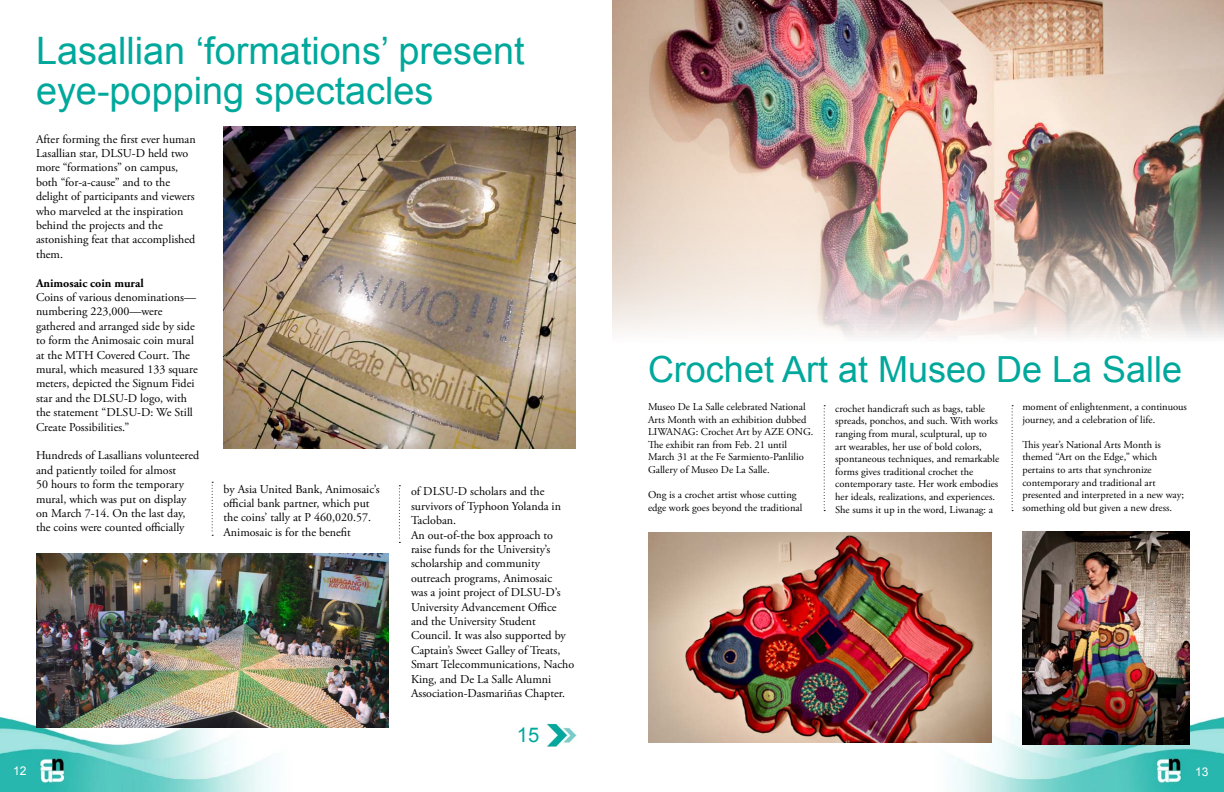
<style>
.page{position:relative;width:1224px;height:792px;background:#fff}
.page>*{position:absolute;margin:0;border:0;box-sizing:border-box;transform-origin:0 0}
.t1{font:37.8px/40px "Arial";color:#00a89c}
.t2{font:36px "Arial";color:#00a89c}
.t3{font:20.3px "Arial";color:#00a89c}
.t4{font:12px/14.4px "Adobe Garamond Pro";color:#000}
.t5{font:700 12px "Adobe Garamond Pro";color:#000}
.t6{font:12px "Arial";color:#fff}
.t7{font:10.5px/12.6px "Adobe Garamond Pro";color:#000}
</style>
<div class="page">
<img style="left:866px;top:702px;width:358px;height:90px">
<img style="left:0;top:717px;width:273px;height:75px">
<img style="left:612px;top:0;width:612px;height:338px">
<svg style="left:824px;top:405px;width:1px;height:106px"></svg>
<svg style="left:399px;top:485px;width:1px;height:58px"></svg>
<svg style="left:212px;top:482px;width:1px;height:54px"></svg>
<svg style="left:1012px;top:405px;width:1px;height:106px"></svg>
<img style="left:648px;top:533px;width:343px;height:209px">
<img style="left:1022px;top:532px;width:167px;height:212px">
<img style="left:224px;top:126px;width:352px;height:322px">
<img style="left:36px;top:553px;width:352px;height:175px">
<img style="left:545px;top:723px;width:32px;height:24px">
<h1 class="t1" style="left:36px;top:31px;width:490px">Lasallian ‘formations’ present eye-popping spectacles</h1>
<p class="t4" style="left:36px;top:132px;width:161px">After forming the first ever human<br>Lasallian star, DLSU-D held two more “formations” on campus, both “for-a-cause” and to the delight of participants and viewers who marveled at the inspiration behind the projects and the astonishing feat that accomplished them.</p>
<p class="t5" style="left:36px;top:276px;width:109px">Animosaic coin mural</p>
<p class="t4" style="left:36px;top:290px;width:163px">Coins of various denominations— numbering 223,000—were gathered and arranged side by side to form the Animosaic coin mural at the MTH Covered Court. The mural, which measured 133 square meters, depicted the Signum Fidei star and the DLSU-D logo, with the statement “DLSU-D: We Still<br>Create Possibilities.”</p>
<p class="t4" style="left:36px;top:449px;width:165px">Hundreds of Lasallians volunteered and patiently toiled for almost<br>50 hours to form the temporary mural, which was put on display on March 7-14. On the last day, the coins were counted officially</p>
<p class="t4" style="left:224px;top:482px;width:158px">by Asia United Bank, Animosaic’s official bank partner, which put the coins’ tally at P 460,020.57.<br>Animosaic is for the benefit</p>
<p class="t4" style="left:411px;top:485px;width:165px">of DLSU-D scholars and the survivors of Typhoon Yolanda in<br>Tacloban.<br>An out-of-the box approach to raise funds for the University’s scholarship and community outreach programs, Animosaic<br>was a joint project of DLSU-D’s<br>University Advancement Office and the University Student<br>Council. It was also supported by<br>Captain’s Sweet Galley of Treats,<br>Smart Telecommunications, Nacho<br>King, and De La Salle Alumni<br>Association-Dasmariñas Chapter.</p>
<h3 class="t3" style="left:517px;top:722px;width:24px">15</h3>
<h2 class="t2" style="left:648px;top:346px;width:536px">Crochet Art at Museo De La Salle</h2>
<p class="t7" style="left:648px;top:401px;width:167px">Museo De La Salle celebrated National Arts Month with an exhibition dubbed LIWANAG: Crochet Art by AZE ONG.<br>The exhibit ran from Feb. 21 until March 31 at the Fe Sarmiento-Panlilio Gallery of Museo De La Salle.</p>
<p class="t7" style="left:648px;top:489px;width:156px">Ong is a crochet artist whose cutting edge work goes beyond the traditional</p>
<p class="t7" style="left:835px;top:403px;width:166px">crochet handicraft such as bags, table spreads, ponchos, and such. With works ranging from mural, sculptural, up to art wearables, her use of bold colors, spontaneous techniques, and remarkable forms gives traditional crochet the contemporary taste. Her work embodies her ideals, realizations, and experiences.<br>She sums it up in the word, Liwanag: a</p>
<p class="t7" style="left:1022px;top:401px;width:166px">moment of enlightenment, a continuous journey, and a celebration of life.</p>
<p class="t7" style="left:1022px;top:439px;width:163px">This year’s National Arts Month is themed “Art on the Edge,” which pertains to arts that synchronize contemporary and traditional art presented and interpreted in a new way; something old but given a new dress.</p>
<p class="t6" style="left:11px;top:763px;width:17px">21 2</p>
<p class="t6" style="left:1195px;top:764px;width:15px">13</p>
</div>
